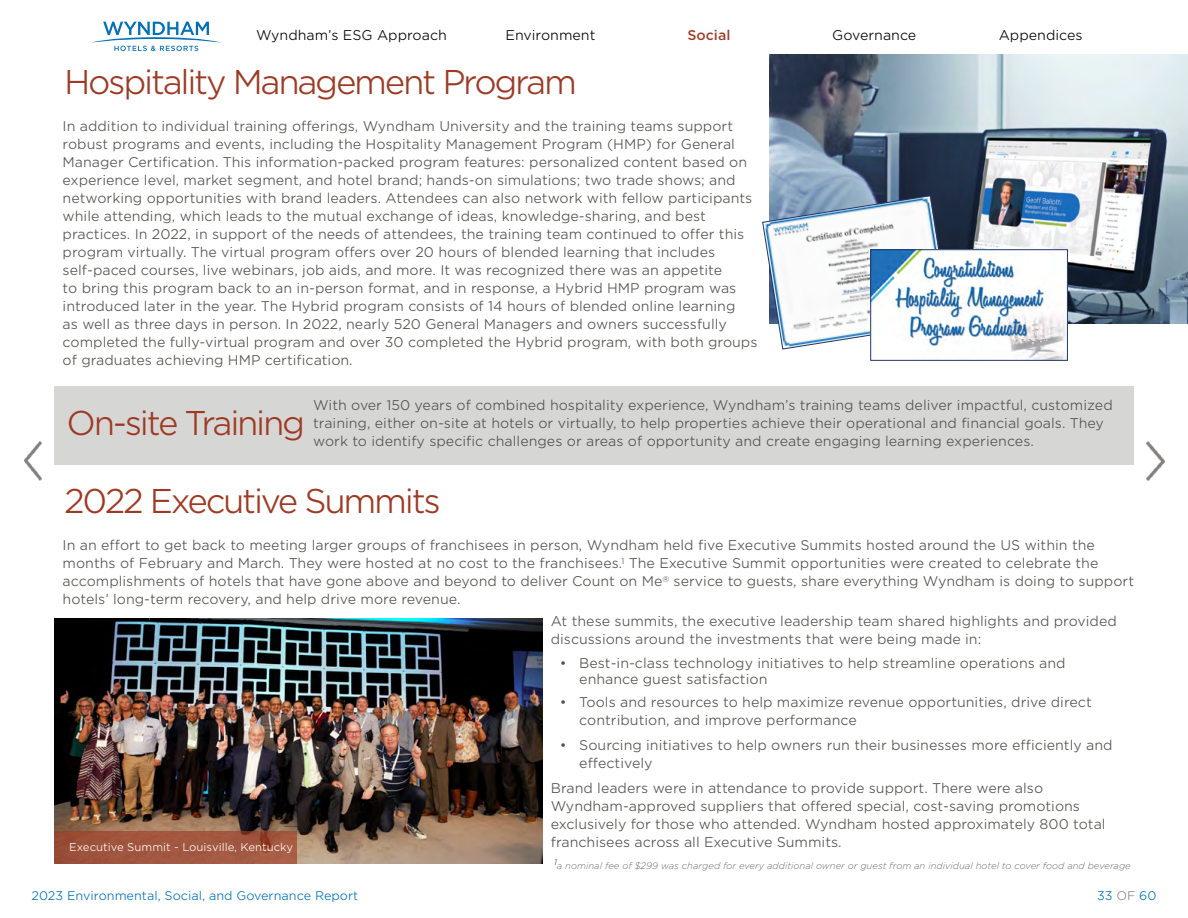
<style>
.page{position:relative;width:1188px;height:918px;background:#fff}
.page>*{position:absolute;margin:0;border:0;box-sizing:border-box;transform-origin:0 0}
.t1{font:300 33px "Gotham S Sm";letter-spacing:-.07em;color:#9e3a24}
.t2{font:300 13.5px/18px "Gotham S Sm";color:#51534a}
.t3{font:300 13.5px "Gotham S Sm";color:#000}
.t4{font:500 13.5px "Gotham S Sm";color:#9e3a24}
.t5{font:300 12px "Gotham S Sm";color:#0071b9}
.t6{font:300 10.8px "Gotham S Sm";color:#fff}
.t7{font:italic 200 9px "Gotham S Sm";color:#50534a}
.t8{font:italic 300 7.8px "Gotham S Sm";color:#51534a}
.s1{color:#888c86}
</style>
<div class="page">
<svg style="left:93px;top:22px;width:128px;height:29px"></svg>
<div style="left:54px;top:386px;width:1080px;height:79px;background:#d6d7d4"></div>
<img style="left:1147px;top:442px;width:17px;height:38px">
<img style="left:24px;top:442px;width:18px;height:38px">
<img style="left:770px;top:55px;width:418px;height:268px">
<svg style="left:762px;top:195px;width:189px;height:154px"></svg>
<img style="left:872px;top:251px;width:194px;height:108px">
<div style="left:870px;top:249px;width:198px;height:112px;border:1px solid #1e376c"></div>
<img style="left:54px;top:619px;width:488px;height:245px">
<div style="left:54px;top:832px;width:243px;height:32px;background:linear-gradient(to right,#9c5039,#a55b43)"></div>
<p class="t3" style="left:256px;top:26px;width:192px">Wyndham’s ESG Approach</p>
<p class="t3" style="left:506px;top:27px;width:91px">Environment</p>
<p class="t4" style="left:687px;top:26px;width:45px">Social</p>
<p class="t3" style="left:832px;top:27px;width:86px">Governance</p>
<p class="t3" style="left:999px;top:27px;width:85px">Appendices</p>
<h1 class="t1" style="left:64px;top:60px;width:514px">Hospitality Management Program</h1>
<p class="t2" style="left:63px;top:116px;width:696px">In addition to individual training offerings, Wyndham University and the training teams support robust programs and events, including the Hospitality Management Program (HMP) for General Manager Certification. This information-packed program features: personalized content based on experience level, market segment, and hotel brand; hands-on simulations; two trade shows; and networking opportunities with brand leaders. Attendees can also network with fellow participants while attending, which leads to the mutual exchange of ideas, knowledge-sharing, and best practices. In 2022, in support of the needs of attendees, the training team continued to offer this program virtually. The virtual program offers over 20 hours of blended learning that includes self-paced courses, live webinars, job aids, and more. It was recognized there was an appetite<br>to bring this program back to an in-person format, and in response, a Hybrid HMP program was introduced later in the year. The Hybrid program consists of 14 hours of blended online learning<br>as well as three days in person. In 2022, nearly 520 General Managers and owners successfully completed the fully-virtual program and over 30 completed the Hybrid program, with both groups of graduates achieving HMP certification.</p>
<h1 class="t1" style="left:67px;top:401px;width:240px">On-site Training</h1>
<p class="t2" style="left:313px;top:396px;width:801px">With over 150 years of combined hospitality experience, Wyndham’s training teams deliver impactful, customized training, either on-site at hotels or virtually, to help properties achieve their operational and financial goals. They work to identify specific challenges or areas of opportunity and create engaging learning experiences.</p>
<h1 class="t1" style="left:64px;top:479px;width:378px">2022 Executive Summits</h1>
<p class="t2" style="left:63px;top:536px;width:1073px">In an effort to get back to meeting larger groups of franchisees in person, Wyndham held five Executive Summits hosted around the US within the months of February and March. They were hosted at no cost to the franchisees.<sup>1</sup> The Executive Summit opportunities were created to celebrate the accomplishments of hotels that have gone above and beyond to deliver Count on Me<sup>®</sup> service to guests, share everything Wyndham is doing to support hotels’ long-term recovery, and help drive more revenue.</p>
<p class="t6" style="left:69px;top:840px;width:226px">Executive Summit - Louisville, Kentucky</p>
<p class="t2" style="left:551px;top:612px;width:568px">At these summits, the executive leadership team shared highlights and provided discussions around the investments that were being made in:</p>
<p class="t2" style="left:579px;top:654px;width:488px;line-height:16.5px;text-indent:-19px">• Best-in-class technology initiatives to help streamline operations and enhance guest satisfaction</p>
<p class="t2" style="left:579px;top:693px;width:514px;text-indent:-19px">• Tools and resources to help maximize revenue opportunities, drive direct contribution, and improve performance</p>
<p class="t2" style="left:579px;top:736px;width:535px;text-indent:-19px">• Sourcing initiatives to help owners run their businesses more efficiently and effectively</p>
<p class="t2" style="left:551px;top:779px;width:556px">Brand leaders were in attendance to provide support. There were also Wyndham-approved suppliers that offered special, cost-saving promotions exclusively for those who attended. Wyndham hosted approximately 800 total franchisees across all Executive Summits.</p>
<p class="t8" style="left:554px;top:857px;width:4px">1</p>
<p class="t7" style="left:557px;top:860px;width:575px">a nominal fee of $299 was charged for every additional owner or guest from an individual hotel to cover food and beverage</p>
<p class="t5" style="left:32px;top:888px;width:328px">2023 Environmental, Social, and Governance Report</p>
<p class="t5" style="left:1097px;top:888px;width:61px">33 <span class="s1">OF</span> 60</p>
</div>
